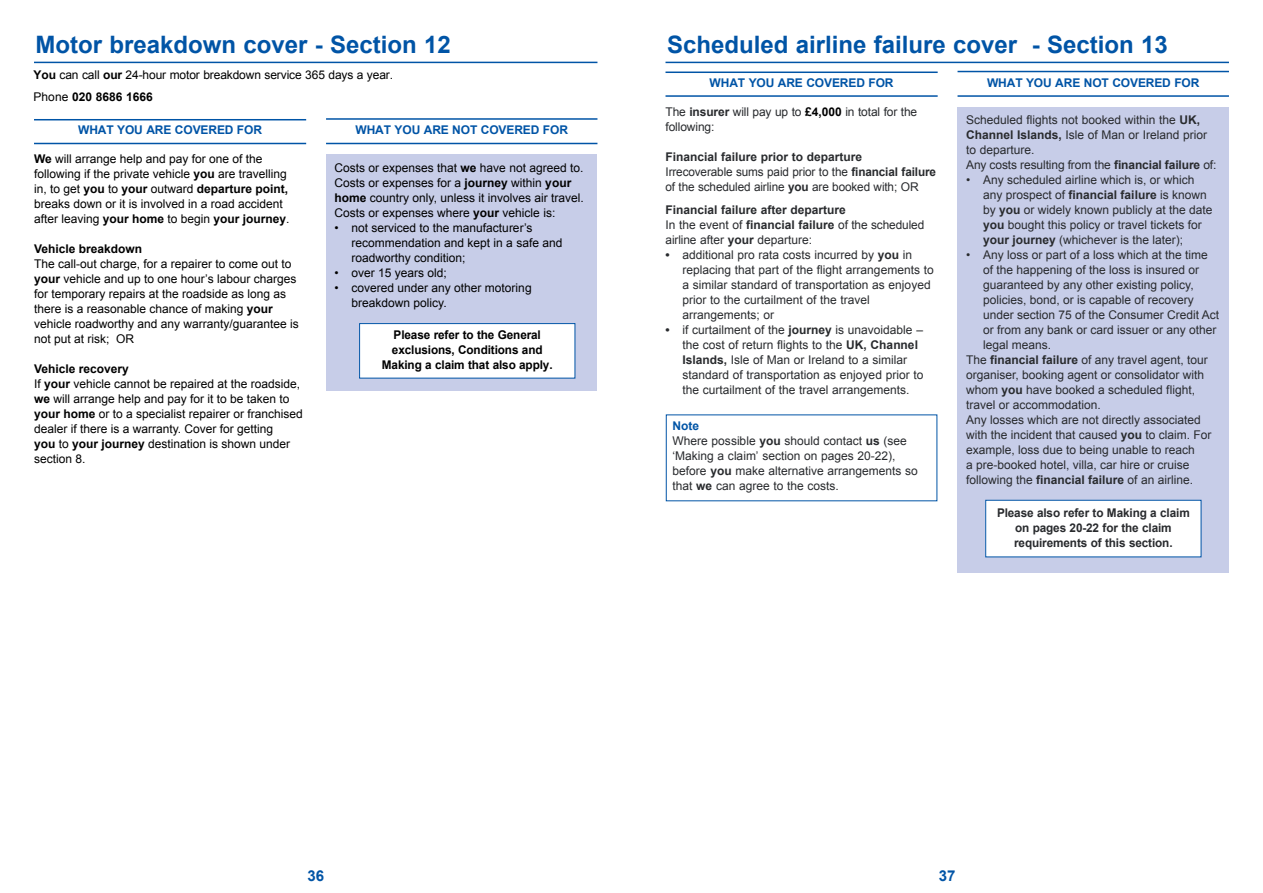
<style>
.page{position:relative;width:1263px;height:893px;background:#fff}
.page>*{position:absolute;margin:0;border:0;box-sizing:border-box;transform-origin:0 0}
.t1{font:700 24px "Arial";color:#0054a6}
.t2{font:700 15px "Arial";color:#0054a6}
.t3{font:12px/15px "Arial";color:#282a2d}
.t4{font:12px/15px "Arial";color:#000}
.t5{font:700 12px/15px "Arial";letter-spacing:-.01em;color:#282a2d}
.t6{font:700 12px/15px "Arial";letter-spacing:-.01em;color:#000;text-align:center}
.t7{font:700 12px "Arial";letter-spacing:-.01em;color:#0054a6}
.s1{font-weight:700}
.s2{font-weight:700;color:#000}
.s3{font-weight:400}
.s4{font-weight:700;color:#0054a6}
</style>
<div class="page">
<hr style="left:665px;top:95px;width:273px;height:2px;background:#0054a6">
<hr style="left:957px;top:95px;width:272px;height:2px;background:#0054a6">
<hr style="left:957px;top:71px;width:272px;height:1px;background:#0054a6">
<hr style="left:665px;top:72px;width:273px;height:1px;background:#0054a6">
<hr style="left:665px;top:62px;width:564px;height:1px;background:#0054a6">
<div style="left:957px;top:107px;width:272px;height:466px;background:#c7cde8"></div>
<div style="left:986px;top:500px;width:215px;height:57px;background:#fff"></div>
<div style="left:985px;top:500px;width:216px;height:57px;border:1px solid #0054a6"></div>
<hr style="left:34px;top:143px;width:272px;height:1px;background:#0054a6">
<hr style="left:326px;top:143px;width:271px;height:1px;background:#0054a6">
<hr style="left:326px;top:118px;width:271px;height:2px;background:#0054a6">
<hr style="left:34px;top:119px;width:272px;height:1px;background:#0054a6">
<div style="left:326px;top:154px;width:271px;height:237px;background:#c7cde8"></div>
<div style="left:360px;top:324px;width:215px;height:54px;background:#fff"></div>
<div style="left:359px;top:323px;width:216px;height:55px;border:1px solid #0054a6"></div>
<hr style="left:34px;top:62px;width:563px;height:1px;background:#0054a6">
<h1 class="t1" style="left:36px;top:29px;width:417px">Motor breakdown cover - Section 12</h1>
<p class="t4" style="left:34px;top:64px;width:361px;line-height:21.5px"><span class="s1">You</span> can call <span class="s1">our</span> 24-hour motor breakdown service 365 days a year.<br>Phone <span class="s1">020 8686 1666</span></p>
<p class="t7" style="left:78px;top:122px;width:185px">WHAT YOU ARE COVERED FOR</p>
<p class="t7" style="left:355px;top:122px;width:214px">WHAT YOU ARE NOT COVERED FOR</p>
<p class="t4" style="left:34px;top:152px;width:257px"><span class="s1">We</span> will arrange help and pay for one of the following if the private vehicle <span class="s1">you</span> are travelling in, to get <span class="s1">you</span> to <span class="s1">your</span> outward <span class="s1">departure point, </span>breaks down or it is involved in a road accident after leaving <span class="s1">your home</span> to begin <span class="s1">your journey</span>.</p>
<p class="t6" style="left:34px;top:242px;width:110px">Vehicle breakdown</p>
<p class="t4" style="left:34px;top:257px;width:266px">The call-out charge, for a repairer to come out to <span class="s1">your</span> vehicle and up to one hour’s labour charges for temporary repairs at the roadside as long as there is a reasonable chance of making <span class="s1">your </span>vehicle roadworthy and any warranty/guarantee is not put at risk; OR</p>
<p class="t4" style="left:34px;top:362px;width:270px"><span class="s1">Vehicle recovery<br></span>If <span class="s1">your</span> vehicle cannot be repaired at the roadside, <span class="s1">we</span> will arrange help and pay for it to be taken to <span class="s1">your home</span> or to a specialist repairer or franchised dealer if there is a warranty. Cover for getting<br><span class="s1">you</span> to <span class="s1">your journey</span> destination is shown under section 8.</p>
<p class="t4" style="left:335px;top:160px;width:251px">Costs or expenses that <span class="s1">we</span> have not agreed to.<br>Costs or expenses for a <span class="s1">journey</span> within <span class="s1">your home</span> country only, unless it involves air travel.<br>Costs or expenses where <span class="s1">your</span> vehicle is:</p>
<p class="t4" style="left:352px;top:220px;width:212px;text-indent:-17px">• not serviced to the manufacturer’s recommendation and kept in a safe and roadworthy condition;</p>
<p class="t4" style="left:335px;top:265px;width:114px">• over 15 years old;</p>
<p class="t4" style="left:352px;top:280px;width:182px;text-indent:-17px">• covered under any other motoring breakdown policy.</p>
<p class="t6" style="left:382px;top:328px;width:172px">Please refer to the General exclusions, Conditions and<br>Making a claim that also apply.</p>
<h1 class="t1" style="left:667px;top:29px;width:502px">Scheduled airline failure cover - Section 13</h1>
<p class="t7" style="left:710px;top:74px;width:185px">WHAT YOU ARE COVERED FOR</p>
<p class="t7" style="left:987px;top:74px;width:214px">WHAT YOU ARE NOT COVERED FOR</p>
<p class="t3" style="left:665px;top:104px;width:253px">The <span class="s1">insurer</span> will pay up to <span class="s2">£4,000</span> in total for the following:</p>
<p class="t3" style="left:665px;top:149px;width:272px"><span class="s1">Financial failure prior to departure<br></span>Irrecoverable sums paid prior to the <span class="s1">financial failure </span>of the scheduled airline <span class="s1">you</span> are booked with; OR</p>
<p class="t5" style="left:665px;top:203px;width:260px">Financial failure after departure<br><span class="s3">In the event of</span> financial failure <span class="s3">of the scheduled airline after</span> your <span class="s3">departure:</span></p>
<p class="t3" style="left:682px;top:248px;width:253px;text-indent:-17px"><span class="s1">•</span> additional pro rata costs incurred by <span class="s1">you</span> in replacing that part of the flight arrangements to a similar standard of transportation as enjoyed prior to the curtailment of the travel arrangements; or</p>
<p class="t3" style="left:682px;top:323px;width:242px;text-indent:-17px"><span class="s1">•</span> if curtailment of the <span class="s1">journey</span> is unavoidable – the cost of return flights to the <span class="s1">UK, Channel Islands,</span> Isle of Man or Ireland to a similar standard of transportation as enjoyed prior to the curtailment of the travel arrangements.</p>
<p class="t3" style="left:673px;top:418px;width:247px"><span class="s4">Note<br></span>Where possible <span class="s1">you</span> should contact <span class="s1">us</span> (see ‘Making a claim’ section on pages 20-22), before <span class="s1">you</span> make alternative arrangements so that <span class="s1">we</span> can agree to the costs.</p>
<p class="t3" style="left:966px;top:113px;width:252px">Scheduled flights not booked within the <span class="s1">UK, Channel Islands,</span> Isle of Man or Ireland prior to departure.<br>Any costs resulting from the <span class="s1">financial failure</span> of:</p>
<p class="t3" style="left:983px;top:173px;width:231px;text-indent:-17px">• Any scheduled airline which is, or which any prospect of <span class="s1">financial failure</span> is known by <span class="s1">you</span> or widely known publicly at the date <span class="s1">you</span> bought this policy or travel tickets for <span class="s1">your journey</span> (whichever is the later);</p>
<p class="t3" style="left:966px;top:248px;width:243px">• Any loss or part of a loss which at the time</p>
<p class="t3" style="left:983px;top:263px;width:218px">of the happening of the loss is insured or</p>
<p class="t3" style="left:983px;top:278px;width:212px">guaranteed by any other existing policy,</p>
<p class="t3" style="left:983px;top:293px;width:212px">policies, bond, or is capable of recovery</p>
<p class="t3" style="left:983px;top:308px;width:238px">under section 75 of the Consumer Credit Act</p>
<p class="t3" style="left:983px;top:323px;width:235px">or from any bank or card issuer or any other</p>
<p class="t3" style="left:983px;top:338px;width:70px">legal means.</p>
<p class="t3" style="left:966px;top:353px;width:243px">The <span class="s1">financial failure</span> of any travel agent, tour</p>
<p class="t3" style="left:966px;top:368px;width:240px">organiser, booking agent or consolidator with</p>
<p class="t3" style="left:966px;top:383px;width:230px">whom <span class="s1">you</span> have booked a scheduled flight,</p>
<p class="t3" style="left:966px;top:398px;width:136px">travel or accommodation.</p>
<p class="t3" style="left:966px;top:413px;width:236px">Any losses which are not directly associated</p>
<p class="t3" style="left:966px;top:428px;width:247px">with the incident that caused <span class="s1">you</span> to claim. For</p>
<p class="t3" style="left:966px;top:443px;width:230px">example, loss due to being unable to reach</p>
<p class="t3" style="left:966px;top:458px;width:225px">a pre-booked hotel, villa, car hire or cruise</p>
<p class="t3" style="left:966px;top:473px;width:228px">following the <span class="s1">financial failure</span> of an airline.</p>
<p class="t5" style="left:997px;top:505px;width:194px;text-align:center">Please also refer to Making a claim on pages 20-22 for the claim requirements of this section.</p>
<p class="t2" style="left:307px;top:866px;width:18px">36</p>
<p class="t2" style="left:939px;top:866px;width:18px">37</p>
</div>
